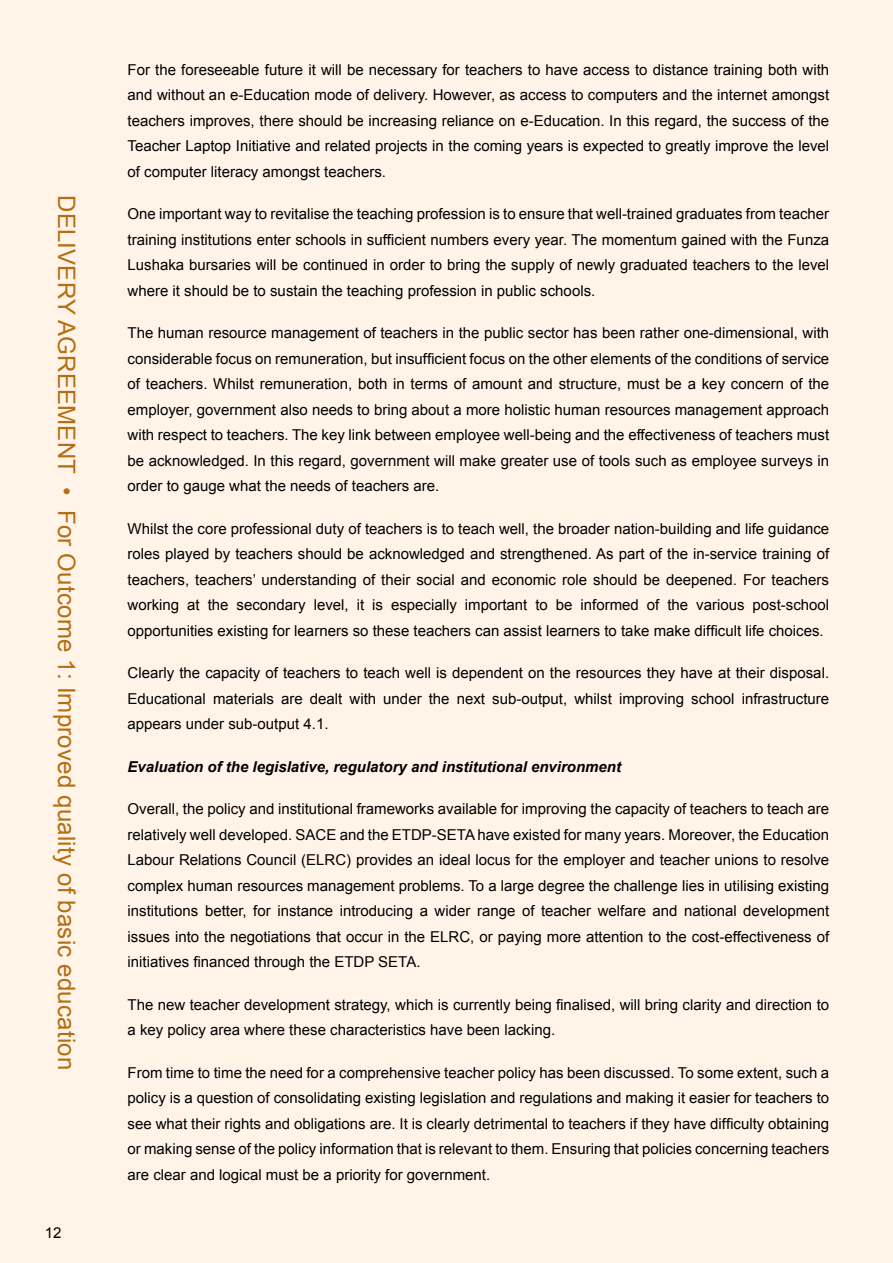
<style>
.page{position:relative;width:893px;height:1263px;background:#fff4e7}
.page>*{position:absolute;margin:0;border:0;box-sizing:border-box;transform-origin:0 0}
.t1{font:24px "Arial";letter-spacing:.01em;color:#b56e12}
.t2{font:15px/25.5px "Arial";color:#000;text-align:justify}
.t3{font:italic 700 15px "Arial";color:#000}
</style>
<div class="page">
<hr style="left:892px;top:0;width:1px;height:1263px;background:#fbf6ee">
<h1 class="t1" style="left:80px;top:195px;width:876px;rotate:90deg">DELIVERY AGREEMENT • For Outcome 1: Improved quality of basic education</h1>
<p class="t2" style="left:45px;top:1220px;width:18px">12</p>
<p class="t2" style="left:128px;top:57px;width:703px">For the foreseeable future it will be necessary for teachers to have access to distance training both with and without an e-Education mode of delivery. However, as access to computers and the internet amongst teachers improves, there should be increasing reliance on e-Education. In this regard, the success of the Teacher Laptop Initiative and related projects in the coming years is expected to greatly improve the level of computer literacy amongst teachers.</p>
<p class="t2" style="left:128px;top:201px;width:703px">One important way to revitalise the teaching profession is to ensure that well-trained graduates from teacher training institutions enter schools in sufficient numbers every year. The momentum gained with the Funza Lushaka bursaries will be continued in order to bring the supply of newly graduated teachers to the level where it should be to sustain the teaching profession in public schools.</p>
<p class="t2" style="left:128px;top:320px;width:703px">The human resource management of teachers in the public sector has been rather one-dimensional, with considerable focus on remuneration, but insufficient focus on the other elements of the conditions of service of teachers. Whilst remuneration, both in terms of amount and structure, must be a key concern of the employer, government also needs to bring about a more holistic human resources management approach with respect to teachers. The key link between employee well-being and the effectiveness of teachers must be acknowledged. In this regard, government will make greater use of tools such as employee surveys in order to gauge what the needs of teachers are.</p>
<p class="t2" style="left:128px;top:516px;width:703px">Whilst the core professional duty of teachers is to teach well, the broader nation-building and life guidance roles played by teachers should be acknowledged and strengthened. As part of the in-service training of teachers, teachers’ understanding of their social and economic role should be deepened. For teachers working at the secondary level, it is especially important to be informed of the various post-school opportunities existing for learners so these teachers can assist learners to take make difficult life choices.</p>
<p class="t2" style="left:128px;top:660px;width:703px">Clearly the capacity of teachers to teach well is dependent on the resources they have at their disposal.<br>Educational materials are dealt with under the next sub-output, whilst improving school infrastructure appears under sub-output 4.1.</p>
<p class="t3" style="left:128px;top:758px;width:495px">Evaluation of the legislative, regulatory and institutional environment</p>
<p class="t2" style="left:128px;top:796px;width:703px">Overall, the policy and institutional frameworks available for improving the capacity of teachers to teach are relatively well developed. SACE and the ETDP-SETA have existed for many years. Moreover, the Education Labour Relations Council (ELRC) provides an ideal locus for the employer and teacher unions to resolve complex human resources management problems. To a large degree the challenge lies in utilising existing institutions better, for instance introducing a wider range of teacher welfare and national development issues into the negotiations that occur in the ELRC, or paying more attention to the cost-effectiveness of initiatives financed through the ETDP SETA.</p>
<p class="t2" style="left:128px;top:992px;width:703px">The new teacher development strategy, which is currently being finalised, will bring clarity and direction to a key policy area where these characteristics have been lacking.</p>
<p class="t2" style="left:128px;top:1060px;width:703px">From time to time the need for a comprehensive teacher policy has been discussed. To some extent, such a policy is a question of consolidating existing legislation and regulations and making it easier for teachers to see what their rights and obligations are. It is clearly detrimental to teachers if they have difficulty obtaining or making sense of the policy information that is relevant to them. Ensuring that policies concerning teachers are clear and logical must be a priority for government.</p>
</div>
